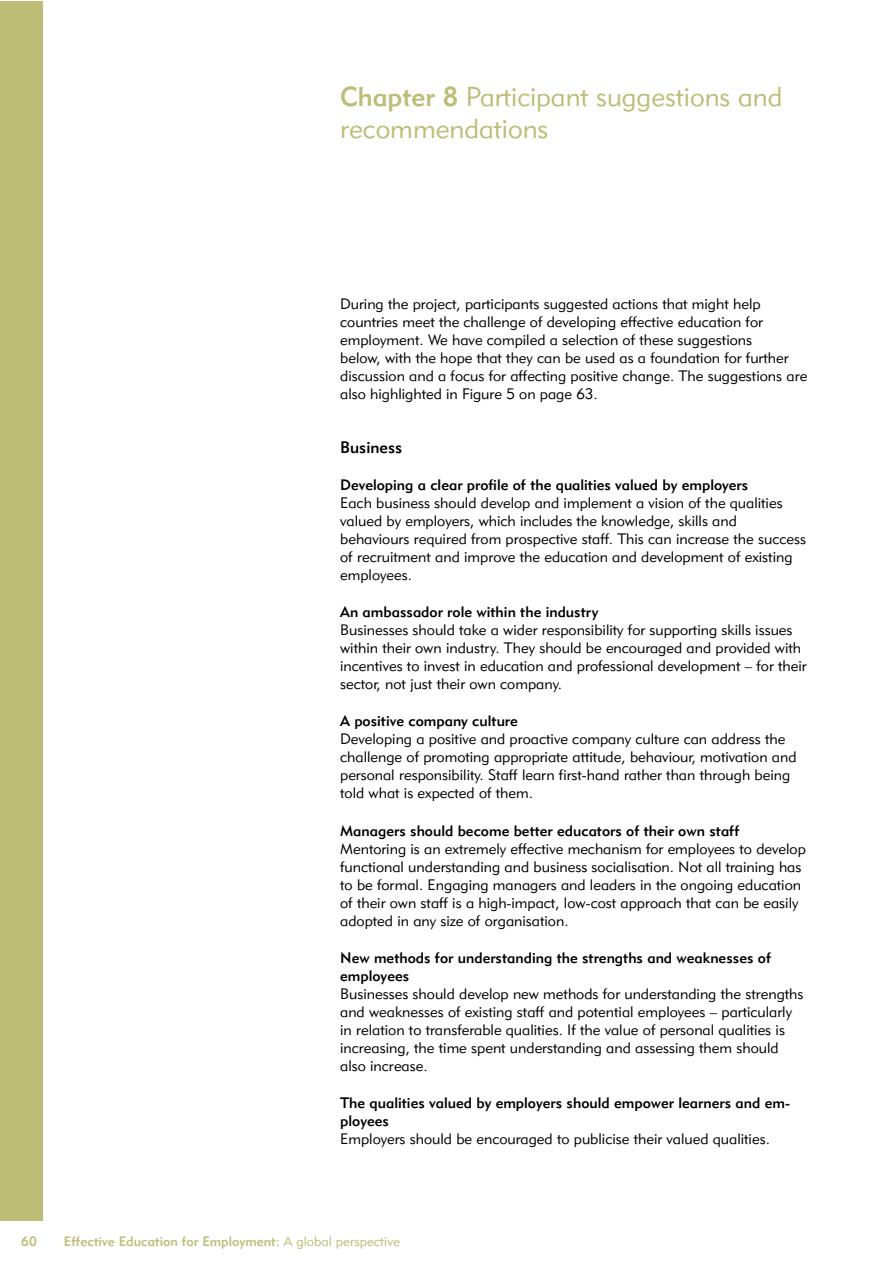
<style>
.page{position:relative;width:893px;height:1263px;background:#fff}
.page>*{position:absolute;margin:0;border:0;box-sizing:border-box;transform-origin:0 0}
.t1{font:27px/32.4px "Geometric 415 BT Lite A";color:#bdbd77}
.t2{font:16.5px "Geometric 415 BT Medium A";color:#000}
.t3{font:15px/18px "Geometric 415 BT Lite A";color:#000}
.t4{font:15px/18px "Geometric 415 BT Medium A";color:#000}
.t5{font:13.5px "Geometric 415 BT Medium A";color:#bdbd77}
.s1{font-family:"Geometric 415 BT Medium A"}
.s2{font-family:"Geometric 415 BT Lite A"}
</style>
<div class="page">
<div style="left:0;top:1px;width:43px;height:1219px;background:#bdbd77"></div>
<h1 class="t1" style="left:340px;top:80px;width:444px"><span class="s1">Chapter 8</span> Participant suggestions and recommendations</h1>
<p class="t3" style="left:340px;top:295px;width:469px">During the project, participants suggested actions that might help countries meet the challenge of developing effective education for employment. We have compiled a selection of these suggestions<br>below, with the hope that they can be used as a foundation for further discussion and a focus for affecting positive change. The suggestions are also highlighted in Figure 5 on page 63.</p>
<p class="t2" style="left:340px;top:437px;width:64px">Business</p>
<p class="t4" style="left:340px;top:476px;width:410px">Developing a clear profile of the qualities valued by employers</p>
<p class="t3" style="left:340px;top:494px;width:467px">Each business should develop and implement a vision of the qualities valued by employers, which includes the knowledge, skills and behaviours required from prospective staff. This can increase the success of recruitment and improve the education and development of existing employees.</p>
<p class="t4" style="left:340px;top:603px;width:260px">An ambassador role within the industry</p>
<p class="t3" style="left:340px;top:621px;width:468px">Businesses should take a wider responsibility for supporting skills issues within their own industry. They should be encouraged and provided with incentives to invest in education and professional development – for their sector, not just their own company.</p>
<p class="t4" style="left:340px;top:712px;width:179px">A positive company culture</p>
<p class="t3" style="left:340px;top:730px;width:458px">Developing a positive and proactive company culture can address the challenge of promoting appropriate attitude, behaviour, motivation and personal responsibility. Staff learn first-hand rather than through being told what is expected of them.</p>
<p class="t4" style="left:340px;top:821px;width:401px">Managers should become better educators of their own staff</p>
<p class="t3" style="left:340px;top:839px;width:467px">Mentoring is an extremely effective mechanism for employees to develop functional understanding and business socialisation. Not all training has to be formal. Engaging managers and leaders in the ongoing education of their own staff is a high-impact, low-cost approach that can be easily adopted in any size of organisation.</p>
<p class="t4" style="left:340px;top:948px;width:432px">New methods for understanding the strengths and weaknesses of employees</p>
<p class="t3" style="left:340px;top:984px;width:465px">Businesses should develop new methods for understanding the strengths and weaknesses of existing staff and potential employees – particularly in relation to transferable qualities. If the value of personal qualities is increasing, the time spent understanding and assessing them should also increase.</p>
<p class="t4" style="left:340px;top:1093px;width:451px">The qualities valued by employers should empower learners and em&shy;ployees</p>
<p class="t3" style="left:340px;top:1129px;width:431px">Employers should be encouraged to publicise their valued qualities.</p>
<p class="t5" style="left:21px;top:1233px;width:17px">60</p>
<p class="t5" style="left:64px;top:1233px;width:338px">Effective Education for Employment: <span class="s2">A global perspective</span></p>
</div>
